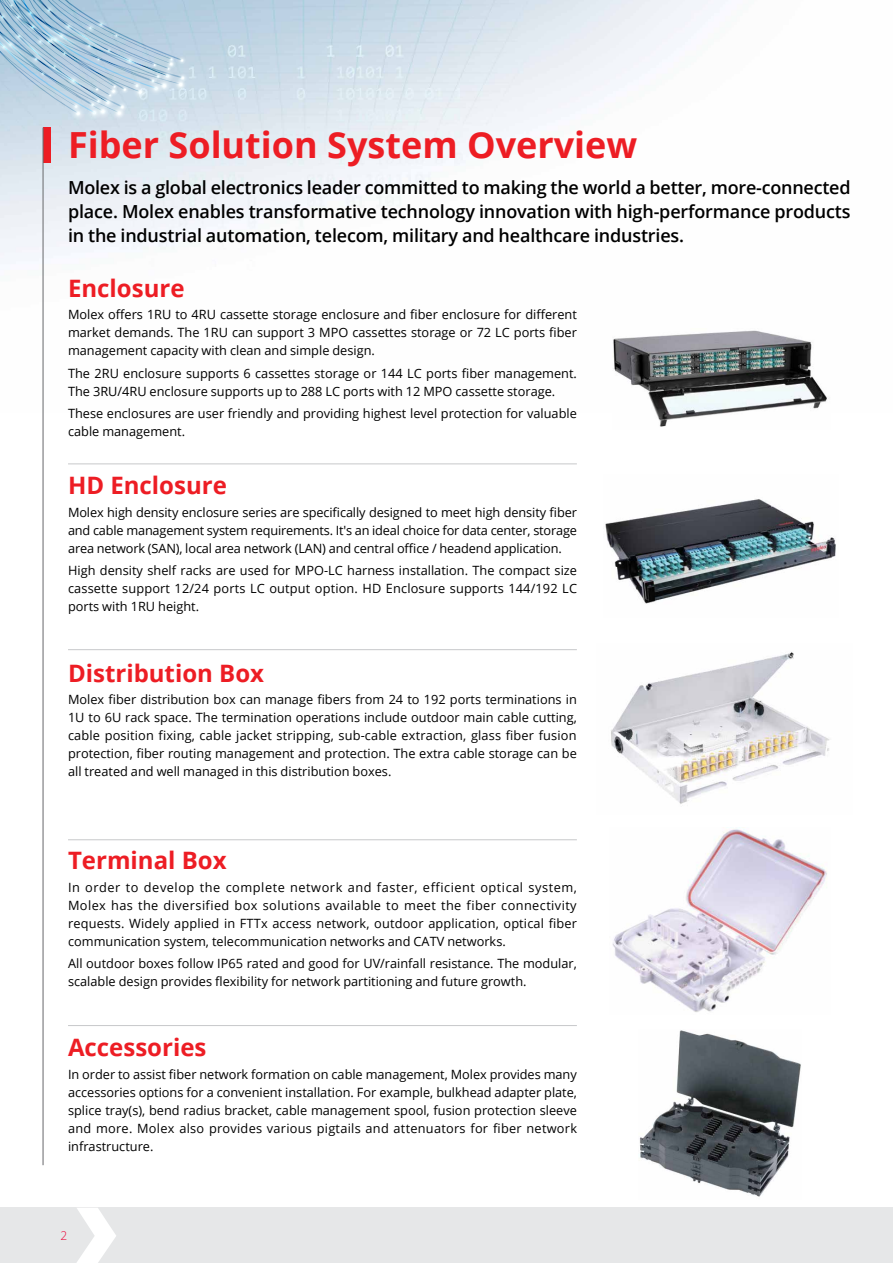
<style>
.page{position:relative;width:893px;height:1263px;background:#fff}
.page>*{position:absolute;margin:0;border:0;box-sizing:border-box;transform-origin:0 0}
.t1{font:700 36px "Open Sans";color:#ed1d24}
.t2{font:700 24px "Open Sans";color:#ed1d24}
.t3{font:600 18px/24px "Open Sans";letter-spacing:-.01em;color:#000;text-align:justify}
.t4{font:12.75px/18px "Open Sans";color:#000;text-align:justify}
.t5{font:300 12px "Open Sans";color:#ea0437}
</style>
<div class="page">
<img style="left:0;top:0;width:728px;height:412px">
<div style="left:0;top:1208px;width:893px;height:55px;background:#e6e7e8"></div>
<svg style="left:0;top:0;width:484px;height:121px;background:#c3d7e5"></svg>
<svg style="left:77px;top:1208px;width:39px;height:55px"></svg>
<div style="left:43px;top:128px;width:8px;height:35px;background:#ed1d24"></div>
<hr style="left:43px;top:128px;width:1px;height:1037px;background:#6d6e71">
<hr style="left:68px;top:464px;width:509px;height:1px;background:#c7c8ca">
<hr style="left:68px;top:649px;width:509px;height:1px;background:#c7c8ca">
<hr style="left:68px;top:839px;width:509px;height:1px;background:#c7c8ca">
<hr style="left:68px;top:1025px;width:509px;height:1px;background:#c7c8ca">
<img style="left:612px;top:328px;width:217px;height:99px">
<img style="left:611px;top:652px;width:219px;height:152px">
<img style="left:612px;top:827px;width:215px;height:185px">
<img style="left:639px;top:1030px;width:162px;height:167px">
<img style="left:605px;top:499px;width:231px;height:105px">
<h1 class="t1" style="left:68px;top:120px;width:571px">Fiber Solution System Overview</h1>
<p class="t3" style="left:68px;top:175px;width:784px">Molex is a global electronics leader committed to making the world a better, more-connected place. Molex enables transformative technology innovation with high-performance products in the industrial automation, telecom, military and healthcare industries.</p>
<h2 class="t2" style="left:68px;top:271px;width:118px">Enclosure</h2>
<p class="t4" style="left:68px;top:305px;width:510px">Molex offers 1RU to 4RU cassette storage enclosure and fiber enclosure for different market demands. The 1RU can support 3 MPO cassettes storage or 72 LC ports fiber management capacity with clean and simple design.</p>
<p class="t4" style="left:68px;top:364px;width:510px">The 2RU enclosure supports 6 cassettes storage or 144 LC ports fiber management.<br>The 3RU/4RU enclosure supports up to 288 LC ports with 12 MPO cassette storage.</p>
<p class="t4" style="left:68px;top:404px;width:510px">These enclosures are user friendly and providing highest level protection for valuable cable management.</p>
<h2 class="t2" style="left:68px;top:468px;width:160px">HD Enclosure</h2>
<p class="t4" style="left:68px;top:503px;width:510px">Molex high density enclosure series are specifically designed to meet high density fiber and cable management system requirements. It's an ideal choice for data center, storage area network (SAN), local area network (LAN) and central office / headend application.</p>
<p class="t4" style="left:68px;top:561px;width:511px">High density shelf racks are used for MPO-LC harness installation. The compact size cassette support 12/24 ports LC output option. HD Enclosure supports 144/192 LC ports with 1RU height.</p>
<h2 class="t2" style="left:68px;top:656px;width:198px">Distribution Box</h2>
<p class="t4" style="left:68px;top:690px;width:510px">Molex fiber distribution box can manage fibers from 24 to 192 ports terminations in 1U to 6U rack space. The termination operations include outdoor main cable cutting, cable position fixing, cable jacket stripping, sub-cable extraction, glass fiber fusion protection, fiber routing management and protection. The extra cable storage can be all treated and well managed in this distribution boxes.</p>
<h2 class="t2" style="left:68px;top:844px;width:160px">Terminal Box</h2>
<p class="t4" style="left:68px;top:878px;width:511px">In order to develop the complete network and faster, efficient optical system, Molex has the diversified box solutions available to meet the fiber connectivity requests. Widely applied in FTTx access network, outdoor application, optical fiber communication system, telecommunication networks and CATV networks.</p>
<p class="t4" style="left:68px;top:954px;width:510px">All outdoor boxes follow IP65 rated and good for UV/rainfall resistance. The modular, scalable design provides flexibility for network partitioning and future growth.</p>
<h2 class="t2" style="left:68px;top:1030px;width:140px">Accessories</h2>
<p class="t4" style="left:68px;top:1065px;width:510px">In order to assist fiber network formation on cable management, Molex provides many accessories options for a convenient installation. For example, bulkhead adapter plate, splice tray(s), bend radius bracket, cable management spool, fusion protection sleeve and more. Molex also provides various pigtails and attenuators for fiber network infrastructure.</p>
<p class="t5" style="left:61px;top:1227px;width:8px">2</p>
</div>
